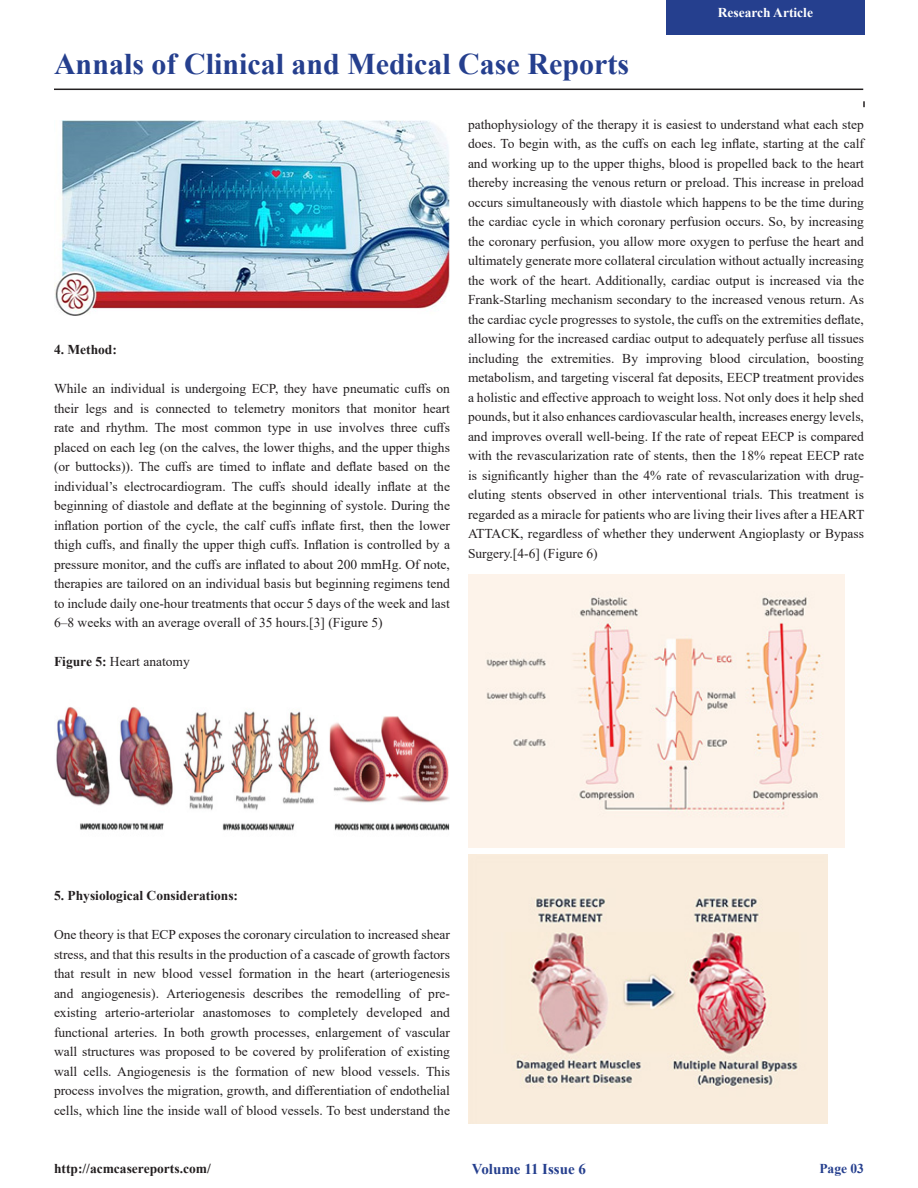
<style>
.page{position:relative;width:918px;height:1188px;background:#fff}
.page>*{position:absolute;margin:0;border:0;box-sizing:border-box;transform-origin:0 0}
.t1{font:700 30px "Times New Roman";color:#253f8e}
.t2{font:700 15px "Times New Roman";color:#253f8e}
.t3{font:13.5px/19.5px "Times New Roman";color:#231f20;text-align:justify}
.t4{font:700 13.5px "Times New Roman";color:#231f20}
.t5{font:700 13.5px "Times New Roman";color:#fff}
.t6{font:700 13.5px "Times New Roman";color:#253f8e}
.s1{font-weight:700}
</style>
<div class="page">
<svg style="left:863px;top:101px;width:2px;height:6px"></svg>
<hr style="left:54px;top:89px;width:809px;height:1px;background:#231f20">
<img style="left:54px;top:120px;width:396px;height:195px">
<img style="left:56px;top:707px;width:394px;height:124px">
<img style="left:469px;top:575px;width:376px;height:272px">
<img style="left:469px;top:854px;width:359px;height:269px">
<div style="left:666px;top:0;width:199px;height:34px;background:#253f8e"></div>
<p class="t1" style="left:54px;top:43px;width:577px">Annals of Clinical and Medical Case Reports</p>
<p class="t5" style="left:718px;top:2px;width:97px">Research Article</p>
<p class="t4" style="left:54px;top:340px;width:64px">4. Method:</p>
<p class="t3" style="left:54px;top:379px;width:398px">While an individual is undergoing ECP, they have pneumatic cuffs on their legs and is connected to telemetry monitors that monitor heart rate and rhythm. The most common type in use involves three cuffs placed on each leg (on the calves, the lower thighs, and the upper thighs (or buttocks)). The cuffs are timed to inflate and deflate based on the individual’s electrocardiogram. The cuffs should ideally inflate at the beginning of diastole and deflate at the beginning of systole. During the inflation portion of the cycle, the calf cuffs inflate first, then the lower thigh cuffs, and finally the upper thigh cuffs. Inflation is controlled by a pressure monitor, and the cuffs are inflated to about 200 mmHg. Of note, therapies are tailored on an individual basis but beginning regimens tend to include daily one-hour treatments that occur 5 days of the week and last 6–8 weeks with an average overall of 35 hours.[3] (Figure 5)</p>
<p class="t3" style="left:54px;top:652px;width:137px"><span class="s1">Figure 5:</span> Heart anatomy</p>
<p class="t3" style="left:468px;top:114px;width:398px">pathophysiology of the therapy it is easiest to understand what each step does. To begin with, as the cuffs on each leg inflate, starting at the calf and working up to the upper thighs, blood is propelled back to the heart thereby increasing the venous return or preload. This increase in preload occurs simultaneously with diastole which happens to be the time during the cardiac cycle in which coronary perfusion occurs. So, by increasing the coronary perfusion, you allow more oxygen to perfuse the heart and ultimately generate more collateral circulation without actually increasing the work of the heart. Additionally, cardiac output is increased via the Frank-Starling mechanism secondary to the increased venous return. As the cardiac cycle progresses to systole, the cuffs on the extremities deflate, allowing for the increased cardiac output to adequately perfuse all tissues including the extremities. By improving blood circulation, boosting metabolism, and targeting visceral fat deposits, EECP treatment provides a holistic and effective approach to weight loss. Not only does it help shed pounds, but it also enhances cardiovascular health, increases energy levels, and improves overall well-being. If the rate of repeat EECP is compared with the revascularization rate of stents, then the 18% repeat EECP rate is significantly higher than the 4% rate of revascularization with drug&shy;eluting stents observed in other interventional trials. This treatment is regarded as a miracle for patients who are living their lives after a HEART ATTACK, regardless of whether they underwent Angioplasty or Bypass Surgery.[4-6] (Figure 6)</p>
<p class="t4" style="left:54px;top:886px;width:186px">5. Physiological Considerations:</p>
<p class="t3" style="left:54px;top:925px;width:398px">One theory is that ECP exposes the coronary circulation to increased shear stress, and that this results in the production of a cascade of growth factors that result in new blood vessel formation in the heart (arteriogenesis and angiogenesis). Arteriogenesis describes the remodelling of pre&shy;existing arterio-arteriolar anastomoses to completely developed and functional arteries. In both growth processes, enlargement of vascular wall structures was proposed to be covered by proliferation of existing wall cells. Angiogenesis is the formation of new blood vessels. This process involves the migration, growth, and differentiation of endothelial cells, which line the inside wall of blood vessels. To best understand the</p>
<p class="t4" style="left:54px;top:1159px;width:158px">http://acmcasereports.com/</p>
<p class="t6" style="left:819px;top:1159px;width:46px">Page 03</p>
<p class="t2" style="left:472px;top:1158px;width:116px">Volume 11 Issue 6</p>
</div>
